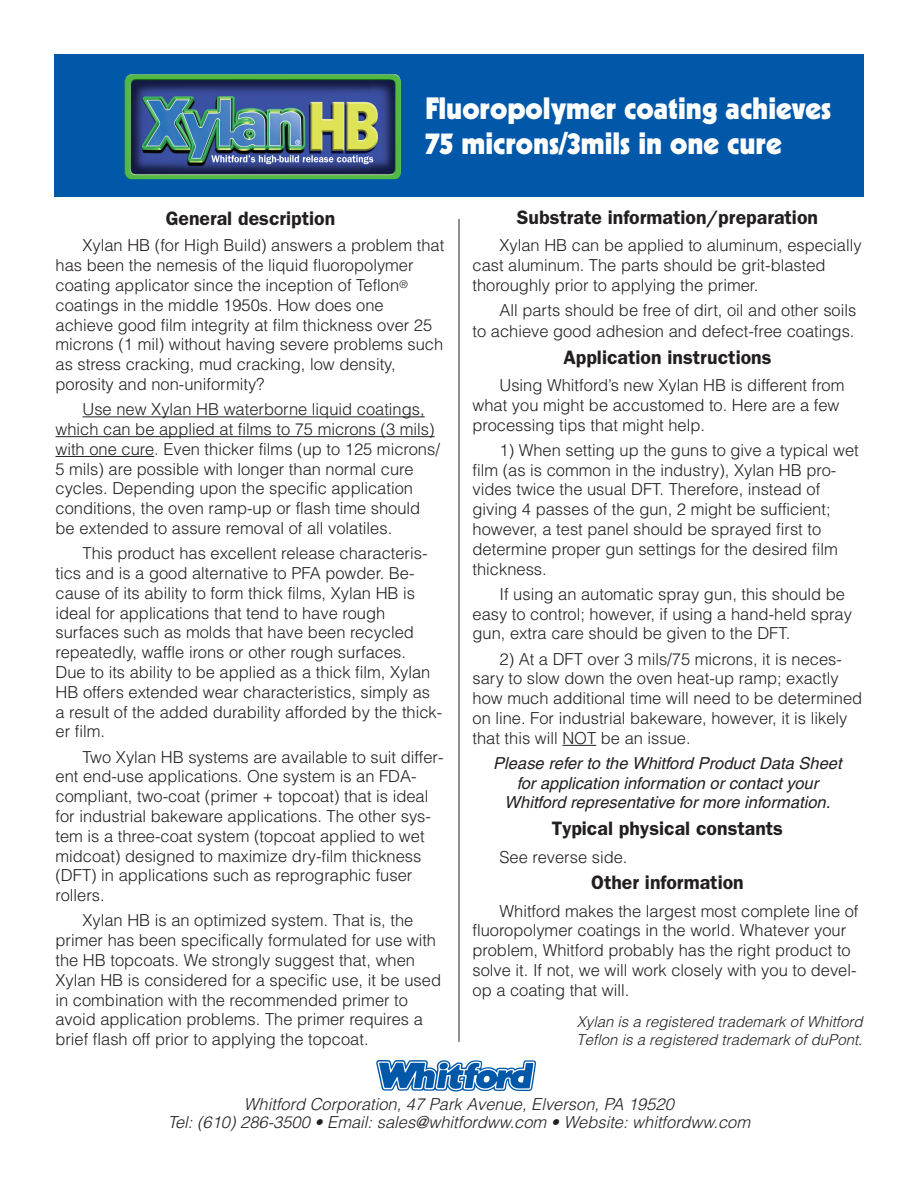
<style>
.page{position:relative;width:918px;height:1188px;background:#fff}
.page>*{position:absolute;margin:0;border:0;box-sizing:border-box;transform-origin:0 0}
.t1{font:900 30px/34.5px "Kabel";color:#fff}
.t2{font:600 19.5px "Franklin Gothic";color:#231f20}
.t3{font:300 16.5px/19.8px "Helvetica";color:#231f20}
.t4{font:italic 16.5px/19.8px "Helvetica";color:#231f20;text-align:center}
.t5{font:italic 300 16.5px/18px "Helvetica";color:#231f20;text-align:center}
.t6{font:italic 300 15px/18px "Helvetica";color:#231f20}
</style>
<div class="page">
<hr style="left:82px;top:416px;width:343px;height:1px;background:#231f20">
<hr style="left:56px;top:436px;width:379px;height:1px;background:#231f20">
<hr style="left:56px;top:456px;width:98px;height:1px;background:#231f20">
<hr style="left:562px;top:745px;width:34px;height:1px;background:#231f20">
<img style="left:376px;top:1060px;width:160px;height:32px">
<div style="left:54px;top:54px;width:810px;height:143px;background:#0157a8"></div>
<hr style="left:459px;top:219px;width:1px;height:823px;background:#231f20">
<img style="left:125px;top:74px;width:276px;height:105px">
<h1 class="t1" style="left:425px;top:94px;width:407px">Fluoropolymer coating achieves<br>75 microns/3mils in one cure</h1>
<p class="t2" style="left:166px;top:207px;width:171px">General description</p>
<p class="t3" style="left:56px;top:236px;width:390px;text-indent:27px">Xylan HB (for High Build) answers a problem that has been the nemesis of the liquid fluoropolymer coating applicator since the inception of Teflon<sup>® </sup>coatings in the middle 1950s. How does one achieve good film integrity at film thickness over 25 microns (1 mil) without having severe problems such as stress cracking, mud cracking, low density, porosity and non-uniformity?</p>
<p class="t3" style="left:56px;top:400px;width:386px;text-indent:27px">Use new Xylan HB waterborne liquid coatings, which can be applied at films to 75 microns (3 mils) with one cure. Even thicker films (up to 125 microns/ 5 mils) are possible with longer than normal cure cycles. Depending upon the specific application conditions, the oven ramp-up or flash time should be extended to assure removal of all volatiles.</p>
<p class="t3" style="left:56px;top:544px;width:388px;text-indent:27px">This product has excellent release characteris&shy;tics and is a good alternative to PFA powder. Be&shy;cause of its ability to form thick films, Xylan HB is ideal for applications that tend to have rough surfaces such as molds that have been recycled repeatedly, waffle irons or other rough surfaces.<br>Due to its ability to be applied as a thick film, Xylan HB offers extended wear characteristics, simply as a result of the added durability afforded by the thick&shy;er film.</p>
<p class="t3" style="left:55px;top:747px;width:390px;text-indent:27px">Two Xylan HB systems are available to suit differ&shy;ent end-use applications. One system is an FDA&shy;compliant, two-coat (primer + topcoat) that is ideal for industrial bakeware applications. The other sys&shy;tem is a three-coat system (topcoat applied to wet midcoat) designed to maximize dry-film thickness (DFT) in applications such as reprographic fuser rollers.</p>
<p class="t3" style="left:55px;top:911px;width:387px;text-indent:27px">Xylan HB is an optimized system. That is, the primer has been specifically formulated for use with the HB topcoats. We strongly suggest that, when Xylan HB is considered for a specific use, it be used in combination with the recommended primer to avoid application problems. The primer requires a brief flash off prior to applying the topcoat.</p>
<p class="t2" style="left:517px;top:206px;width:303px">Substrate information/preparation</p>
<p class="t3" style="left:473px;top:236px;width:391px;text-indent:27px">Xylan HB can be applied to aluminum, especially cast aluminum. The parts should be grit-blasted thoroughly prior to applying the primer.</p>
<p class="t3" style="left:473px;top:300px;width:385px;line-height:20.4px;text-align:right">All parts should be free of dirt, oil and other soils<br>to achieve good adhesion and defect-free coatings.</p>
<p class="t2" style="left:563px;top:345px;width:210px">Application instructions</p>
<p class="t3" style="left:473px;top:375px;width:374px;text-indent:27px">Using Whitford’s new Xylan HB is different from what you might be accustomed to. Here are a few processing tips that might help.</p>
<p class="t3" style="left:473px;top:440px;width:388px;text-indent:27px">1) When setting up the guns to give a typical wet film (as is common in the industry), Xylan HB pro&shy;vides twice the usual DFT. Therefore, instead of giving 4 passes of the gun, 2 might be sufficient; however, a test panel should be sprayed first to determine proper gun settings for the desired film thickness.</p>
<p class="t3" style="left:473px;top:584px;width:381px;text-indent:27px">If using an automatic spray gun, this should be easy to control; however, if using a hand-held spray gun, extra care should be given to the DFT.</p>
<p class="t3" style="left:473px;top:649px;width:391px;text-indent:27px">2) At a DFT over 3 mils/75 microns, it is neces&shy;sary to slow down the oven heat-up ramp; exactly how much additional time will need to be determined on line. For industrial bakeware, however, it is likely that this will NOT be an issue.</p>
<p class="t4" style="left:493px;top:755px;width:350px">Please refer to the Whitford Product Data Sheet for application information or contact your<br>Whitford representative for more information.</p>
<p class="t2" style="left:552px;top:817px;width:233px">Typical physical constants</p>
<p class="t3" style="left:500px;top:847px;width:130px">See reverse side.</p>
<p class="t2" style="left:591px;top:871px;width:154px">Other information</p>
<p class="t3" style="left:473px;top:901px;width:388px;text-indent:27px">Whitford makes the largest most complete line of fluoropolymer coatings in the world. Whatever your problem, Whitford probably has the right product to solve it. If not, we will work closely with you to devel&shy;op a coating that will.</p>
<p class="t6" style="left:577px;top:1013px;width:287px">Xylan is a registered trademark of Whitford<br>Teflon is a registered trademark of duPont.</p>
<p class="t5" style="left:168px;top:1095px;width:584px">Whitford Corporation, 47 Park Avenue, Elverson, PA 19520<br>Tel: (610) 286-3500 • Email: sales@whitfordww.com • Website: whitfordww.com</p>
</div>
